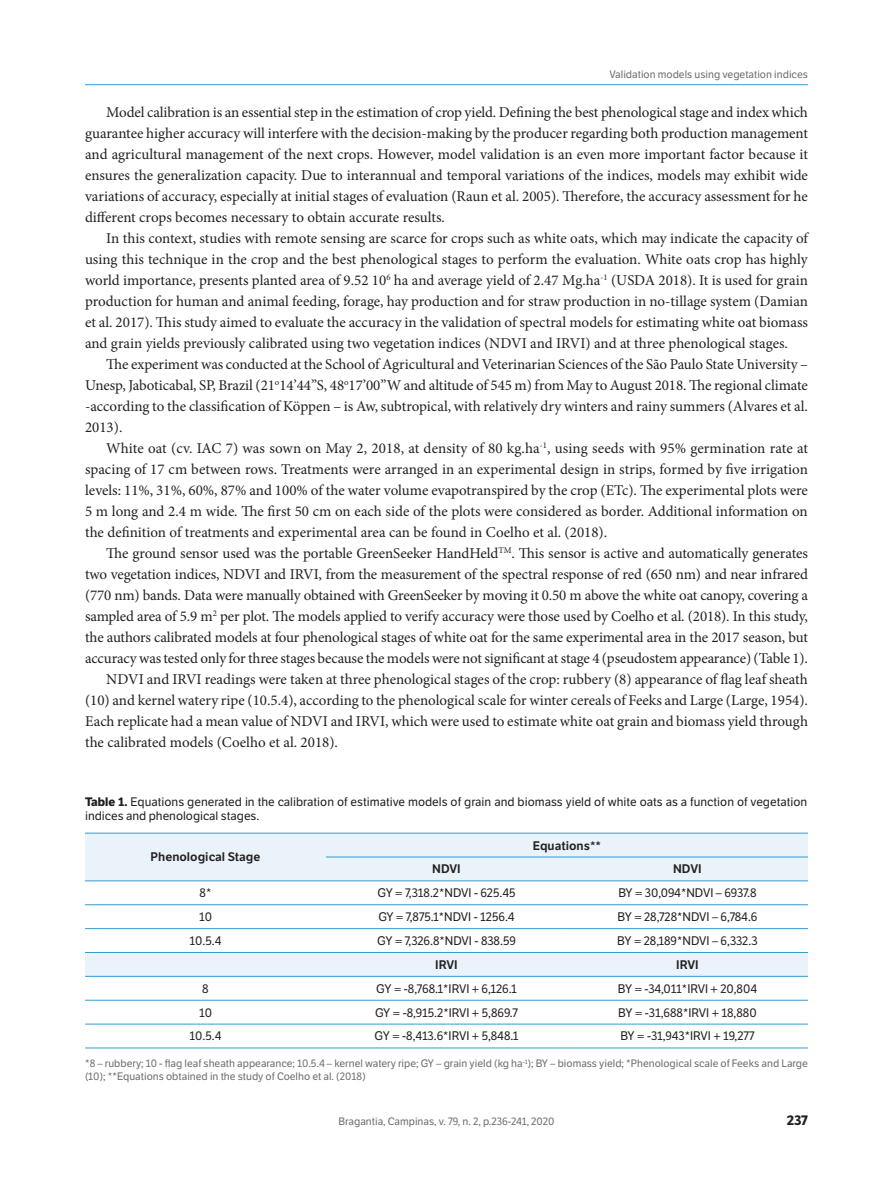
<style>
.page{position:relative;width:893px;height:1191px;background:#fff}
.page>*{position:absolute;margin:0;border:0;box-sizing:border-box;transform-origin:0 0}
.t1{font:15px/21px "Minion Pro";letter-spacing:-.005em;color:#231f20;text-align:justify}
.t2{font:700 13.5px "LFT Etica";color:#231f20}
.t3{font:12.15px "LFT Etica";letter-spacing:-.01em;color:#231f20}
.t4{font:600 12.15px "LFT Etica";color:#231f20}
.t5{font:12px/14.4px "LFT Etica";color:#231f20}
.t6{font:10.5px/12.6px "LFT Etica";color:#6c6d70}
.s1{font-weight:700}
</style>
<div class="page">
<hr style="left:85px;top:84px;width:723px;height:1px;background:#359bd6">
<svg style="left:85px;top:833px;width:723px;height:143px;fill:#eaf2fa"></svg>
<hr style="left:85px;top:880px;width:241px;height:1px;background:#359bd6">
<hr style="left:85px;top:832px;width:241px;height:1px;background:#359bd6">
<hr style="left:326px;top:832px;width:241px;height:1px;background:#359bd6">
<hr style="left:567px;top:832px;width:241px;height:1px;background:#359bd6">
<hr style="left:326px;top:856px;width:241px;height:1px;background:#359bd6">
<hr style="left:567px;top:856px;width:241px;height:1px;background:#359bd6">
<hr style="left:326px;top:880px;width:241px;height:1px;background:#359bd6">
<hr style="left:567px;top:880px;width:241px;height:1px;background:#359bd6">
<hr style="left:85px;top:904px;width:241px;height:1px;background:#359bd6">
<hr style="left:326px;top:904px;width:241px;height:1px;background:#359bd6">
<hr style="left:567px;top:904px;width:241px;height:1px;background:#359bd6">
<hr style="left:85px;top:928px;width:241px;height:1px;background:#359bd6">
<hr style="left:326px;top:928px;width:241px;height:1px;background:#359bd6">
<hr style="left:567px;top:928px;width:241px;height:1px;background:#359bd6">
<hr style="left:85px;top:952px;width:241px;height:1px;background:#359bd6">
<hr style="left:326px;top:952px;width:241px;height:1px;background:#359bd6">
<hr style="left:567px;top:952px;width:241px;height:1px;background:#359bd6">
<hr style="left:85px;top:976px;width:241px;height:1px;background:#359bd6">
<hr style="left:326px;top:976px;width:241px;height:1px;background:#359bd6">
<hr style="left:567px;top:976px;width:241px;height:1px;background:#359bd6">
<hr style="left:85px;top:999px;width:241px;height:1px;background:#359bd6">
<hr style="left:326px;top:999px;width:241px;height:1px;background:#359bd6">
<hr style="left:567px;top:999px;width:241px;height:1px;background:#359bd6">
<hr style="left:85px;top:1023px;width:241px;height:1px;background:#359bd6">
<hr style="left:326px;top:1023px;width:241px;height:1px;background:#359bd6">
<hr style="left:567px;top:1023px;width:241px;height:1px;background:#359bd6">
<hr style="left:85px;top:1047px;width:241px;height:1px;background:#359bd6">
<hr style="left:326px;top:1047px;width:241px;height:1px;background:#359bd6">
<hr style="left:567px;top:1047px;width:241px;height:1px;background:#359bd6">
<p class="t6" style="left:609px;top:69px;width:200px">Validation models using vegetation indices</p>
<p class="t1" style="left:85px;top:102px;width:724px;text-indent:21px">Model calibration is an essential step in the estimation of crop yield. Defining the best phenological stage and index which guarantee higher accuracy will interfere with the decision-making by the producer regarding both production management and agricultural management of the next crops. However, model validation is an even more important factor because it ensures the generalization capacity. Due to interannual and temporal variations of the indices, models may exhibit wide variations of accuracy, especially at initial stages of evaluation (Raun et al. 2005). Therefore, the accuracy assessment for he different crops becomes necessary to obtain accurate results.</p>
<p class="t1" style="left:85px;top:228px;width:724px;text-indent:21px">In this context, studies with remote sensing are scarce for crops such as white oats, which may indicate the capacity of using this technique in the crop and the best phenological stages to perform the evaluation. White oats crop has highly world importance, presents planted area of 9.52 10<sup>6</sup> ha and average yield of 2.47 Mg.ha<sup>-1</sup> (USDA 2018). It is used for grain production for human and animal feeding, forage, hay production and for straw production in no-tillage system (Damian et al. 2017). This study aimed to evaluate the accuracy in the validation of spectral models for estimating white oat biomass and grain yields previously calibrated using two vegetation indices (NDVI and IRVI) and at three phenological stages.</p>
<p class="t1" style="left:85px;top:354px;width:724px;text-indent:21px">The experiment was conducted at the School of Agricultural and Veterinarian Sciences of the São Paulo State University – Unesp, Jaboticabal, SP, Brazil (21<sup>o</sup>14’44”S, 48<sup>o</sup>17’00”W and altitude of 545 m) from May to August 2018. The regional climate -according to the classification of Köppen – is Aw, subtropical, with relatively dry winters and rainy summers (Alvares et al.<br>2013).</p>
<p class="t1" style="left:85px;top:438px;width:724px;text-indent:21px">White oat (cv. IAC 7) was sown on May 2, 2018, at density of 80 kg.ha<sup>-1</sup>, using seeds with 95% germination rate at spacing of 17 cm between rows. Treatments were arranged in an experimental design in strips, formed by five irrigation levels: 11%, 31%, 60%, 87% and 100% of the water volume evapotranspired by the crop (ETc). The experimental plots were 5 m long and 2.4 m wide. The first 50 cm on each side of the plots were considered as border. Additional information on the definition of treatments and experimental area can be found in Coelho et al. (2018).</p>
<p class="t1" style="left:106px;top:543px;width:703px">The ground sensor used was the portable GreenSeeker HandHeld<sup>TM</sup>. This sensor is active and automatically generates</p>
<p class="t1" style="left:85px;top:564px;width:724px">two vegetation indices, NDVI and IRVI, from the measurement of the spectral response of red (650 nm) and near infrared</p>
<p class="t1" style="left:85px;top:585px;width:724px">(770 nm) bands. Data were manually obtained with GreenSeeker by moving it 0.50 m above the white oat canopy, covering a</p>
<p class="t1" style="left:85px;top:606px;width:724px">sampled area of 5.9 m<sup>2</sup> per plot. The models applied to verify accuracy were those used by Coelho et al. (2018). In this study,</p>
<p class="t1" style="left:85px;top:627px;width:724px">the authors calibrated models at four phenological stages of white oat for the same experimental area in the 2017 season, but</p>
<p class="t1" style="left:85px;top:648px;width:724px">accuracy was tested only for three stages because the models were not significant at stage 4 (pseudostem appearance) (Table 1).</p>
<p class="t1" style="left:106px;top:669px;width:703px">NDVI and IRVI readings were taken at three phenological stages of the crop: rubbery (8) appearance of flag leaf sheath</p>
<p class="t1" style="left:85px;top:690px;width:724px">(10) and kernel watery ripe (10.5.4), according to the phenological scale for winter cereals of Feeks and Large (Large, 1954).</p>
<p class="t1" style="left:85px;top:711px;width:724px">Each replicate had a mean value of NDVI and IRVI, which were used to estimate white oat grain and biomass yield through</p>
<p class="t1" style="left:85px;top:732px;width:254px">the calibrated models (Coelho et al. 2018).</p>
<p class="t5" style="left:85px;top:794px;width:724px"><span class="s1">Table 1.</span> Equations generated in the calibration of estimative models of grain and biomass yield of white oats as a function of vegetation indices and phenological stages.</p>
<p class="t4" style="left:151px;top:849px;width:111px">Phenological Stage</p>
<p class="t4" style="left:533px;top:838px;width:70px">Equations**</p>
<p class="t4" style="left:432px;top:861px;width:30px">NDVI</p>
<p class="t4" style="left:673px;top:861px;width:30px">NDVI</p>
<p class="t3" style="left:200px;top:885px;width:13px">8*</p>
<p class="t3" style="left:377px;top:885px;width:140px">GY = 7,318.2*NDVI - 625.45</p>
<p class="t3" style="left:618px;top:885px;width:140px">BY = 30,094*NDVI – 6937.8</p>
<p class="t3" style="left:199px;top:909px;width:14px">10</p>
<p class="t3" style="left:378px;top:909px;width:138px">GY = 7,875.1*NDVI - 1256.4</p>
<p class="t3" style="left:617px;top:909px;width:141px">BY = 28,728*NDVI – 6,784.6</p>
<p class="t3" style="left:190px;top:933px;width:33px">10.5.4</p>
<p class="t3" style="left:377px;top:933px;width:140px">GY = 7,326.8*NDVI - 838.59</p>
<p class="t3" style="left:617px;top:933px;width:142px">BY = 28,189*NDVI – 6,332.3</p>
<p class="t4" style="left:435px;top:957px;width:24px">IRVI</p>
<p class="t4" style="left:676px;top:957px;width:24px">IRVI</p>
<p class="t3" style="left:202px;top:981px;width:8px">8</p>
<p class="t3" style="left:376px;top:981px;width:142px">GY = -8,768.1*IRVI + 6,126.1</p>
<p class="t3" style="left:618px;top:981px;width:141px">BY = -34,011*IRVI + 20,804</p>
<p class="t3" style="left:199px;top:1005px;width:14px">10</p>
<p class="t3" style="left:375px;top:1005px;width:144px">GY = -8,915.2*IRVI + 5,869.7</p>
<p class="t3" style="left:618px;top:1005px;width:140px">BY = -31,688*IRVI + 18,880</p>
<p class="t3" style="left:190px;top:1029px;width:33px">10.5.4</p>
<p class="t3" style="left:375px;top:1029px;width:145px">GY = -8,413.6*IRVI + 5,848.1</p>
<p class="t3" style="left:620px;top:1029px;width:136px">BY = -31,943*IRVI + 19,277</p>
<p class="t6" style="left:85px;top:1057px;width:724px">*8 – rubbery; 10 - flag leaf sheath appearance; 10.5.4 – kernel watery ripe; GY – grain yield (kg ha<sup>-1</sup>); BY – biomass yield; *Phenological scale of Feeks and Large (10); **Equations obtained in the study of Coelho et al. (2018)</p>
<p class="t6" style="left:339px;top:1115px;width:217px">Bragantia, Campinas, v. 79, n. 2, p.236-241, 2020</p>
<p class="t2" style="left:787px;top:1112px;width:23px">237</p>
</div>
